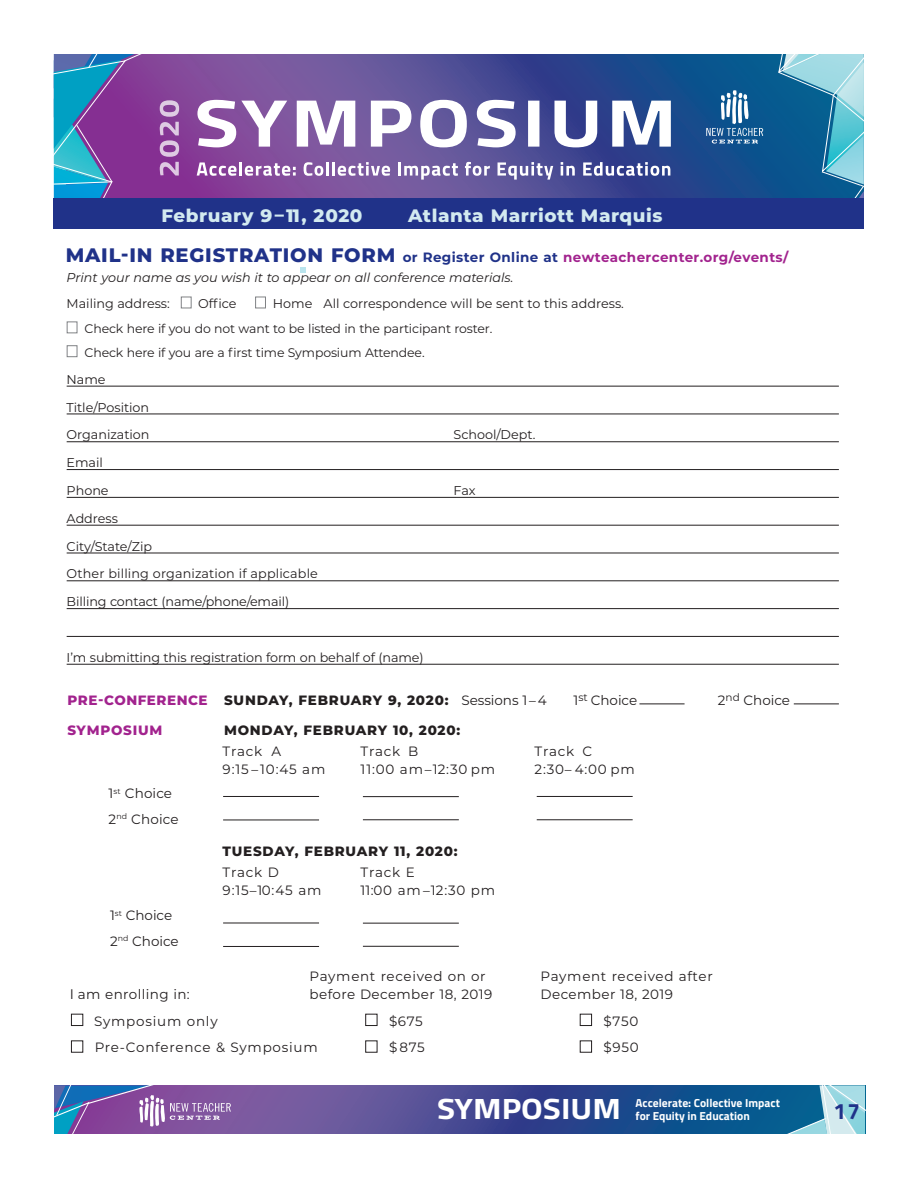
<style>
.page{position:relative;width:918px;height:1188px;background:#fff}
.page>*{position:absolute;margin:0;border:0;box-sizing:border-box;transform-origin:0 0}
.t1{font:700 29.4px "Titillium";color:#fff;scale:1.13 1}
.t2{font:700 22.35px "Titillium";color:#203289}
.presenter_4_chart{font:800 18px "Montserrat";letter-spacing:.03em;color:#d3eaf0}
.body_text{font:13.5px "Montserrat";letter-spacing:.045em;color:#231f20}
.body_text-2{font:800 13.5px "Montserrat";letter-spacing:.055em;color:#231f20}
.t3{font:700 13.5px "Montserrat";letter-spacing:.03em;color:#a2238e}
.body_text-3{font:800 13.5px "Montserrat";letter-spacing:.055em;color:#a2238e}
.body_text-4{font:12.75px "Montserrat";letter-spacing:-.005em;color:#231f20}
.t4{font:italic 12.75px "Montserrat";color:#231f20}
.body_text-5{font:12.45px "Montserrat";letter-spacing:-.01em;color:#231f20}
.t5{font:700 11.7px "Titillium";color:#fff}
.s1{font-weight:800;font-size:19.5px;color:#203289}
.s2{color:#203289}
.s3{color:#a2238e}
.s4{font-weight:400}
.s5{font-size:13.95px}
</style>
<div class="page">
<svg style="left:416px;top:1085px;width:222px;height:49px;background:#35448e"></svg>
<svg style="left:638px;top:1085px;width:227px;height:49px;background:#2e73a1"></svg>
<svg style="left:54px;top:1085px;width:362px;height:49px;background:#745fa3"></svg>
<svg style="left:671px;top:54px;width:107px;height:145px;background:#114e8c"></svg>
<svg style="left:706px;top:90px;width:57px;height:54px;background:#3f78a6"></svg>
<svg style="left:778px;top:54px;width:86px;height:145px;background:#4792b4"></svg>
<svg style="left:54px;top:54px;width:617px;height:145px;background:#766aa9"></svg>
<hr style="left:67px;top:386px;width:772px;height:1px;background:#231f20">
<hr style="left:67px;top:414px;width:772px;height:1px;background:#231f20">
<hr style="left:67px;top:441px;width:772px;height:1px;background:#231f20">
<hr style="left:67px;top:469px;width:772px;height:1px;background:#231f20">
<hr style="left:67px;top:497px;width:772px;height:1px;background:#231f20">
<hr style="left:67px;top:525px;width:772px;height:1px;background:#231f20">
<hr style="left:67px;top:553px;width:772px;height:1px;background:#231f20">
<hr style="left:67px;top:580px;width:772px;height:1px;background:#231f20">
<hr style="left:67px;top:608px;width:772px;height:1px;background:#231f20">
<hr style="left:67px;top:636px;width:772px;height:1px;background:#231f20">
<hr style="left:67px;top:664px;width:772px;height:1px;background:#231f20">
<svg style="left:301px;top:268px;width:5px;height:5px"></svg>
<hr style="left:223px;top:796px;width:96px;height:1px;background:#231f20">
<hr style="left:223px;top:923px;width:96px;height:1px;background:#231f20">
<hr style="left:363px;top:796px;width:96px;height:1px;background:#231f20">
<hr style="left:363px;top:923px;width:96px;height:1px;background:#231f20">
<hr style="left:537px;top:796px;width:96px;height:1px;background:#231f20">
<hr style="left:223px;top:820px;width:96px;height:1px;background:#231f20">
<hr style="left:223px;top:946px;width:96px;height:1px;background:#231f20">
<hr style="left:363px;top:819px;width:96px;height:1px;background:#231f20">
<hr style="left:363px;top:946px;width:96px;height:1px;background:#231f20">
<hr style="left:537px;top:819px;width:96px;height:1px;background:#231f20">
<hr style="left:639px;top:704px;width:46px;height:1px;background:#231f20">
<hr style="left:794px;top:704px;width:45px;height:1px;background:#231f20">
<div style="left:53px;top:199px;width:811px;height:30px;background:#203289"></div>
<p class="presenter_4_chart" style="left:161px;top:203px;width:203px">February 9–11, 2020</p>
<p class="presenter_4_chart" style="left:408px;top:203px;width:256px">Atlanta Marriott Marquis</p>
<p class="t3" style="left:66px;top:248px;width:724px"><span class="s1">MAIL-IN REGISTRATION FORM</span> <span class="s2">or Register Online at</span> newteachercenter.org/events/</p>
<p class="t4" style="left:67px;top:268px;width:448px">Print your name as you wish it to appear on all conference materials.</p>
<p class="body_text-4" style="left:67px;top:295px;width:105px">Mailing address:</p>
<p class="body_text-4" style="left:198px;top:295px;width:40px">Office</p>
<p class="body_text-4" style="left:273px;top:295px;width:352px">Home All correspondence will be sent to this address.</p>
<p class="body_text-5" style="left:85px;top:320px;width:409px">Check here if you do not want to be listed in the participant roster.</p>
<p class="body_text-5" style="left:85px;top:344px;width:342px">Check here if you are a first time Symposium Attendee.</p>
<p class="body_text-4" style="left:67px;top:370px;width:41px">Name</p>
<p class="body_text-4" style="left:67px;top:398px;width:84px">Title/Position</p>
<p class="body_text-4" style="left:67px;top:426px;width:84px">Organization</p>
<p class="body_text-4" style="left:454px;top:426px;width:83px">School/Dept.</p>
<p class="body_text-4" style="left:67px;top:454px;width:38px">Email</p>
<p class="body_text-4" style="left:67px;top:482px;width:44px">Phone</p>
<p class="body_text-4" style="left:454px;top:482px;width:24px">Fax</p>
<p class="body_text-4" style="left:67px;top:509px;width:53px">Address</p>
<p class="body_text-4" style="left:67px;top:537px;width:87px">City/State/Zip</p>
<p class="body_text-4" style="left:67px;top:565px;width:253px">Other billing organization if applicable</p>
<p class="body_text-4" style="left:67px;top:593px;width:224px">Billing contact (name/phone/email)</p>
<p class="body_text-4" style="left:67px;top:649px;width:358px">I’m submitting this registration form on behalf of (name)</p>
<p class="body_text-2" style="left:68px;top:690px;width:481px"><span class="s3">PRE-CONFERENCE</span> SUNDAY, FEBRUARY 9, 2020: <span class="s4">Sessions 1–4</span></p>
<p class="body_text" style="left:574px;top:691px;width:65px">1<sup>st</sup> Choice</p>
<p class="body_text" style="left:718px;top:691px;width:74px">2<sup>nd</sup> Choice</p>
<p class="body_text-3" style="left:67px;top:720px;width:97px">SYMPOSIUM</p>
<p class="body_text-2" style="left:224px;top:720px;width:238px">MONDAY, FEBRUARY 10, 2020:</p>
<p class="body_text" style="left:223px;top:742px;width:60px">Track A</p>
<p class="body_text" style="left:361px;top:742px;width:59px">Track B</p>
<p class="body_text" style="left:535px;top:742px;width:59px">Track C</p>
<p class="body_text" style="left:223px;top:760px;width:104px">9:15 –10:45 am</p>
<p class="body_text" style="left:361px;top:760px;width:136px">11:00 am–12:30 pm</p>
<p class="body_text" style="left:535px;top:760px;width:102px">2:30– 4:00 pm</p>
<p class="body_text" style="left:109px;top:784px;width:65px">1<sup>st</sup> Choice</p>
<p class="body_text" style="left:109px;top:810px;width:71px">2<sup>nd</sup> Choice</p>
<p class="body_text-2" style="left:223px;top:842px;width:236px">TUESDAY, FEBRUARY 11, 2020:</p>
<p class="body_text" style="left:223px;top:863px;width:58px">Track D</p>
<p class="body_text" style="left:361px;top:863px;width:56px">Track E</p>
<p class="body_text" style="left:223px;top:881px;width:100px">9:15–10:45 am</p>
<p class="body_text" style="left:361px;top:881px;width:136px">11:00 am –12:30 pm</p>
<p class="body_text" style="left:110px;top:906px;width:64px">1<sup>st</sup> Choice</p>
<p class="body_text" style="left:110px;top:932px;width:70px">2<sup>nd</sup> Choice</p>
<p class="body_text" style="left:310px;top:967px;width:177px">Payment received on or</p>
<p class="body_text" style="left:541px;top:967px;width:174px">Payment received after</p>
<p class="body_text" style="left:70px;top:985px;width:121px"><span class="s5">I</span> am enrolling in:</p>
<p class="body_text" style="left:310px;top:985px;width:184px">before December 18, 2019</p>
<p class="body_text" style="left:541px;top:985px;width:134px">December 18, 2019</p>
<p class="body_text" style="left:94px;top:1011px;width:125px">Symposium only</p>
<p class="body_text" style="left:389px;top:1011px;width:35px">$675</p>
<p class="body_text" style="left:604px;top:1011px;width:36px">$750</p>
<p class="body_text" style="left:95px;top:1038px;width:225px">Pre-Conference &amp; Symposium</p>
<p class="body_text" style="left:389px;top:1038px;width:37px">$875</p>
<p class="body_text" style="left:604px;top:1038px;width:37px">$950</p>
<h1 class="t1" style="left:437px;top:1087px;width:164px">SYMPOSIUM</h1>
<p class="t5" style="left:636px;top:1094px;width:146px">Accelerate: Collective Impact</p>
<p class="t5" style="left:636px;top:1107px;width:116px">for Equity in Education</p>
<h2 class="t2" style="left:834px;top:1094px;width:28px">17</h2>
</div>
